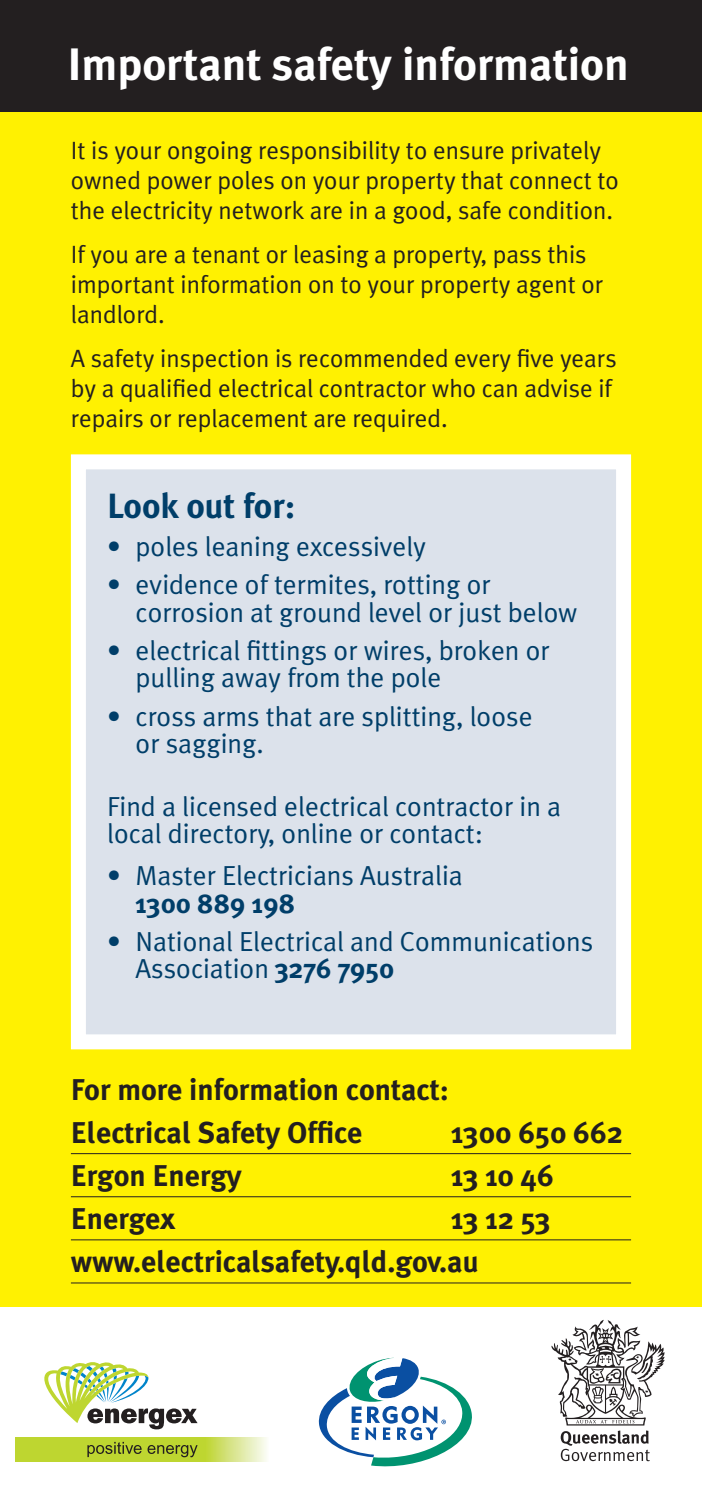
<style>
.page{position:relative;width:702px;height:1489px;background:#fff}
.page>*{position:absolute;margin:0;border:0;box-sizing:border-box;transform-origin:0 0}
.t1{font:700 45.5px "Meta Plus";color:#fff}
.t2{font:700 35px "Meta Plus";color:#003e69}
.t3{font:700 30px/43px "Meta Plus";color:#231f20}
.t4{font:27.5px/27.5px "Meta Plus Normal";color:#003e69}
.t5{font:700 27.5px "Meta Plus";color:#003e69}
.t6{font:25px/30px "Meta Plus Normal";color:#231f20}
.s1{font-family:"Meta Plus";font-weight:700}
</style>
<div class="page">
<div style="left:0;top:0;width:702px;height:1306px;background:#fff101"></div>
<hr style="left:71px;top:1153px;width:560px;height:1px;background:#231f20">
<hr style="left:71px;top:1196px;width:560px;height:1px;background:#231f20">
<hr style="left:71px;top:1239px;width:560px;height:1px;background:#231f20">
<hr style="left:71px;top:1282px;width:560px;height:1px;background:#231f20">
<div style="left:78px;top:462px;width:545px;height:579px;background:#dce2eb"></div>
<div style="left:71px;top:454px;width:560px;height:595px;border:15px solid #fff"></div>
<svg style="left:16px;top:1437px;width:251px;height:24px;background:#c7db51"></svg>
<svg style="left:44px;top:1362px;width:153px;height:67px"></svg>
<svg style="left:87px;top:1441px;width:110px;height:15px;background:#98aa2b"></svg>
<svg style="left:551px;top:1319px;width:113px;height:141px"></svg>
<svg style="left:318px;top:1357px;width:154px;height:110px"></svg>
<div style="left:0;top:0;width:702px;height:112px;background:#231f20"></div>
<h1 class="t1" style="left:67px;top:38px;width:563px">Important safety information</h1>
<p class="t6" style="left:71px;top:135px;width:549px">It is your ongoing responsibility to ensure privately owned power poles on your property that connect to the electricity network are in a good, safe condition.</p>
<p class="t6" style="left:71px;top:239px;width:533px">If you are a tenant or leasing a property, pass this important information on to your property agent or landlord.</p>
<p class="t6" style="left:71px;top:343px;width:547px">A safety inspection is recommended every five years by a qualified electrical contractor who can advise if repairs or replacement are required.</p>
<h2 class="t2" style="left:107px;top:485px;width:190px">Look out for:</h2>
<p class="t4" style="left:107px;top:532px;width:320px">• poles leaning excessively</p>
<p class="t4" style="left:135px;top:570px;width:443px;text-indent:-28px">• evidence of termites, rotting or corrosion at ground level or just below</p>
<p class="t4" style="left:135px;top:636px;width:415px;text-indent:-28px">• electrical fittings or wires, broken or pulling away from the pole</p>
<p class="t4" style="left:135px;top:702px;width:398px;text-indent:-28px">• cross arms that are splitting, loose or sagging.</p>
<p class="t4" style="left:107px;top:792px;width:455px">Find a licensed electrical contractor in a local directory, online or contact:</p>
<p class="t4" style="left:107px;top:861px;width:357px">• Master Electricians Australia</p>
<p class="t5" style="left:135px;top:887px;width:161px">1300 889 198</p>
<p class="t4" style="left:135px;top:927px;width:459px;text-indent:-28px">• National Electrical and Communications<br>Association <span class="s1">3276 7950</span></p>
<p class="t3" style="left:71px;top:1067px;width:379px">For more information contact:<br>Electrical Safety Office</p>
<p class="t3" style="left:451px;top:1110px;width:173px">1300 650 662</p>
<p class="t3" style="left:71px;top:1153px;width:172px">Ergon Energy</p>
<p class="t3" style="left:451px;top:1153px;width:104px">13 10 46</p>
<p class="t3" style="left:71px;top:1196px;width:106px">Energex</p>
<p class="t3" style="left:71px;top:1196px;width:481px;text-indent:380px">13 12 53 www.electricalsafety.qld.gov.au</p>
</div>
